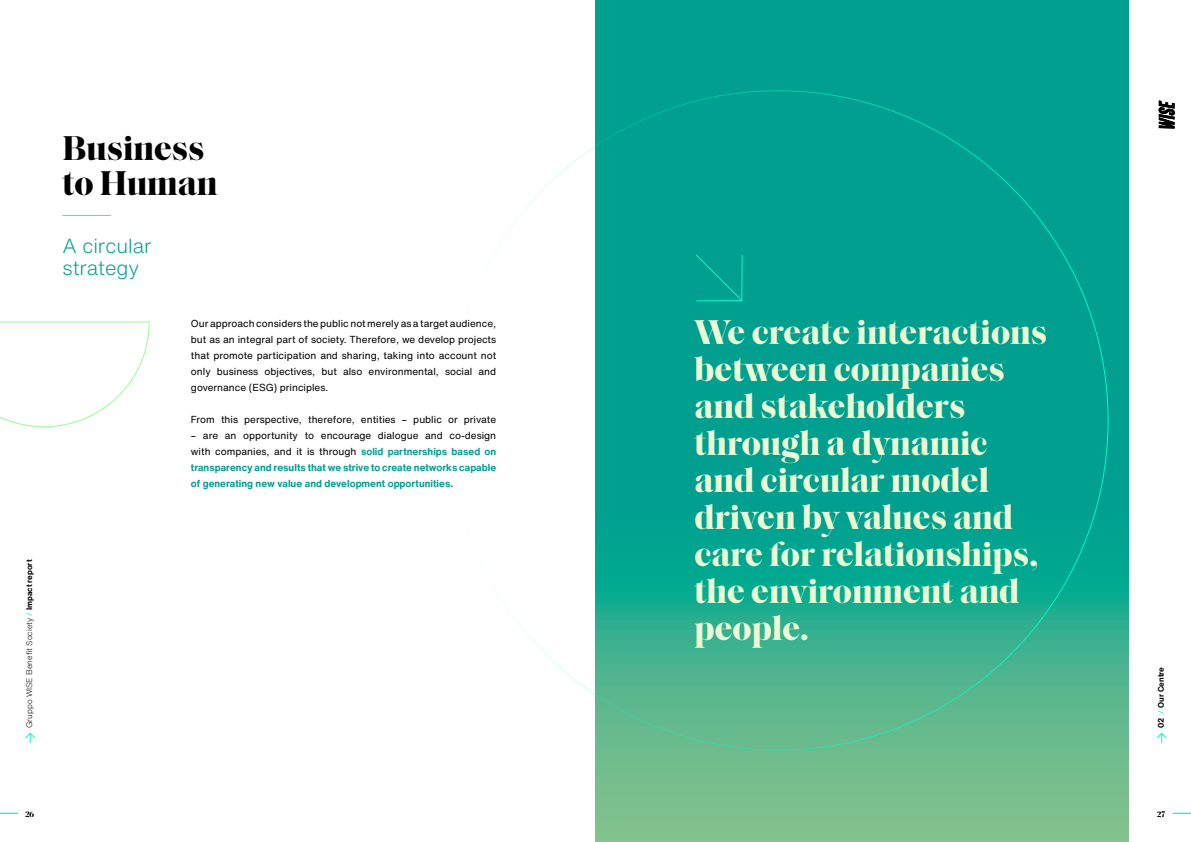
<style>
.page{position:relative;width:1191px;height:842px;background:#fff}
.page>*{position:absolute;margin:0;border:0;box-sizing:border-box;transform-origin:0 0}
.t1{font:700 35px/37px "Saol Display";color:#ebfad2}
.t2{font:700 35px/35px "Saol Display";color:#000}
.t3{font:300 20px/22px "Helvetica Now Text";color:#009e90}
.t4{font:10px/16px "Helvetica Now Text";color:#000;text-align:justify}
.t5{font:700 10px/16px "Helvetica Now Text";color:#009e90;text-align:justify}
.t6{font:300 8px "Helvetica Now Text";color:#000}
.t7{font:700 8px "Helvetica Now Text";color:#000}
.t8{font:500 8px "Saol Display";color:#000}
.s1{font-weight:400;color:#00ffcd}
.s2{font-weight:700}
.s3{font-weight:400;color:#000}
</style>
<div class="page">
<svg style="left:25px;top:733px;width:11px;height:10px"></svg>
<svg style="left:1156px;top:733px;width:11px;height:10px"></svg>
<svg style="left:0;top:813px;width:18px;height:1px"></svg>
<svg style="left:1172px;top:813px;width:19px;height:1px"></svg>
<svg style="left:1158px;top:100px;width:16px;height:29px"></svg>
<svg style="left:0;top:321px;width:150px;height:106px"></svg>
<hr style="left:62px;top:215px;width:49px;height:1px;background:#00ffcd">
<svg style="left:595px;top:0;width:533px;height:842px;background:#1aa78f"></svg>
<svg style="left:694px;top:253px;width:49px;height:49px;background:#00a593"></svg>
<h1 class="t2" style="left:62px;top:128px;width:156px">Business to Human</h1>
<h2 class="t3" style="left:62px;top:234px;width:91px">A circular strategy</h2>
<p class="t6" style="left:23px;top:728px;width:170px;rotate:-90deg">Gruppo WISE Benefit Society <span class="s1">/</span> <span class="s2">Impact report</span></p>
<p class="t4" style="left:191px;top:315px;width:307px">Our approach considers the public not merely as a target audience, but as an integral part of society. Therefore, we develop projects that promote participation and sharing, taking into account not only business objectives, but also environmental, social and governance (ESG) principles.</p>
<p class="t4" style="left:191px;top:411px;width:307px">From this perspective, therefore, entities – public or private</p>
<p class="t5" style="left:191px;top:427px;width:307px"><span class="s3">– are an opportunity to encourage dialogue and co-design with companies, and it is through</span> solid partnerships based on transparency and results that we strive to create networks capable of generating new value and development opportunities.</p>
<h1 class="t1" style="left:694px;top:311px;width:354px">We create interactions between companies and stakeholders through a dynamic and circular model driven by values and care for relationships, the environment and people.</h1>
<p class="t7" style="left:1155px;top:728px;width:63px;rotate:-90deg">02 <span class="s1">/</span> Our Centre</p>
<p class="t8" style="left:25px;top:808px;width:10px">26</p>
<p class="t8" style="left:1157px;top:808px;width:9px">27</p>
</div>
